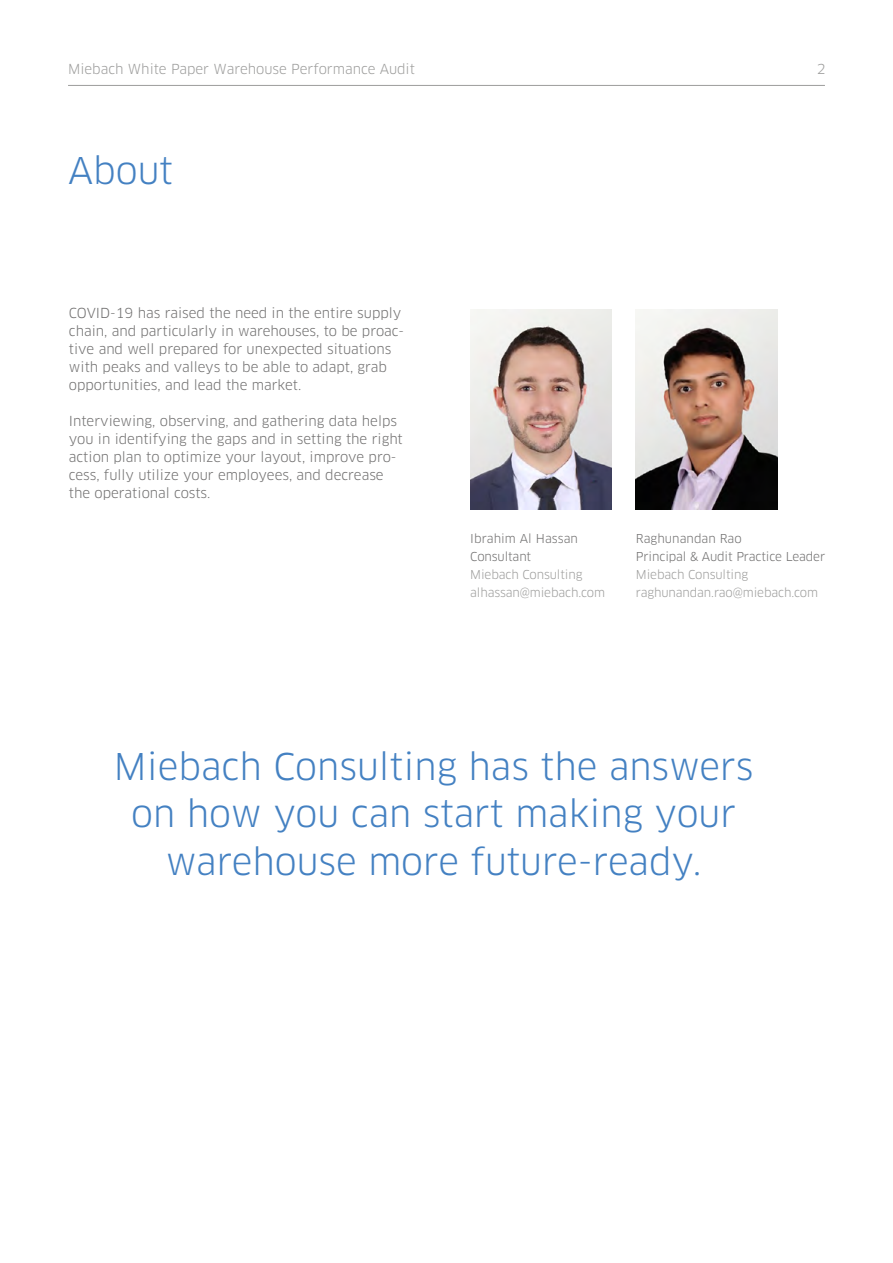
<style>
.page{position:relative;width:893px;height:1263px;background:#fff}
.page>*{position:absolute;margin:0;border:0;box-sizing:border-box;transform-origin:0 0}
.t1{font:36px/48px "Clan Pro";color:#4481c2;text-align:center}
.t2{font:13.5px/18px "Clan Pro";color:#706f6f}
.t3{font:13.5px "Clan Pro";color:#9d9d9c}
.t4{font:12px/18px "Clan Pro";letter-spacing:-.01em;color:#9d9d9c}
.t5{font:12px/18px "Clan Pro";letter-spacing:-.01em;color:#706f6f}
</style>
<div class="page">
<img style="left:636px;top:309px;width:141px;height:200px">
<img style="left:470px;top:309px;width:141px;height:200px">
<hr style="left:68px;top:85px;width:757px;height:1px;background:#9d9d9c">
<p class="t3" style="left:68px;top:61px;width:348px">Miebach White Paper Warehouse Performance Audit</p>
<p class="t3" style="left:817px;top:61px;width:10px">2</p>
<h1 class="t1" style="left:68px;top:146px;width:106px">About</h1>
<p class="t2" style="left:69px;top:304px;width:337px">COVID-19 has raised the need in the entire supply chain, and particularly in warehouses, to be proac&shy;tive and well prepared for unexpected situations with peaks and valleys to be able to adapt, grab opportunities, and lead the market.</p>
<p class="t2" style="left:69px;top:412px;width:335px">Interviewing, observing, and gathering data helps you in identifying the gaps and in setting the right action plan to optimize your layout, improve pro&shy;cess, fully utilize your employees, and decrease the operational costs.</p>
<p class="t5" style="left:470px;top:530px;width:109px">Ibrahim Al Hassan<br>Consultant</p>
<p class="t4" style="left:470px;top:566px;width:136px">Miebach Consulting alhassan@miebach.com</p>
<p class="t5" style="left:636px;top:530px;width:191px">Raghunandan Rao<br>Principal &amp; Audit Practice Leader</p>
<p class="t4" style="left:636px;top:566px;width:184px">Miebach Consulting raghunandan.rao@miebach.com</p>
<h1 class="t1" style="left:114px;top:742px;width:641px">Miebach Consulting has the answers on how you can start making your warehouse more future-ready.</h1>
</div>
